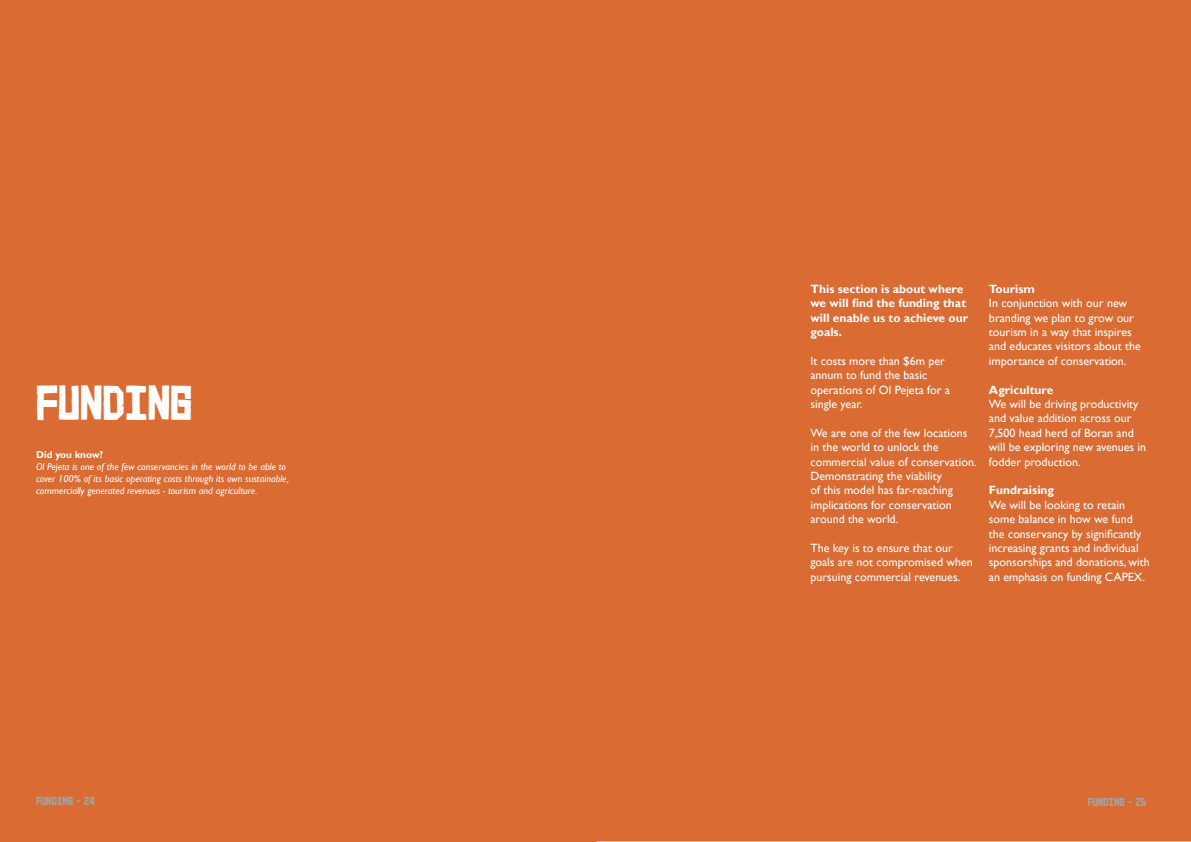
<style>
.page{position:relative;width:1191px;height:842px;background:#fff}
.page>*{position:absolute;margin:0;border:0;box-sizing:border-box;transform-origin:0 0}
.t1{font:38px "Earthwerk";color:#fffefd}
.t2{font:12px/14.4px "Gill Sans";color:#fffefd}
.t3{font:700 12px/14.4px "Gill Sans";color:#fffefd}
.t4{font:italic 10px/12px "Gill Sans";color:#fffefd}
.t5{font:700 10px "Gill Sans";color:#fffefd}
.t6{font:9px "Earthwerk";color:#a2a3a2}
</style>
<div class="page">
<div style="left:0;top:1px;width:596px;height:841px;background:#da6b33"></div>
<div style="left:596px;top:1px;width:594px;height:840px;background:#da6b33"></div>
<h1 class="t1" style="left:36px;top:376px;width:158px">FUNDING</h1>
<p class="t5" style="left:36px;top:449px;width:69px">Did you know?</p>
<p class="t4" style="left:36px;top:461px;width:254px">Ol Pejeta is one of the few conservancies in the world to be able to cover 100% of its basic operating costs through its own sustainable, commercially generated revenues - tourism and agriculture.</p>
<p class="t3" style="left:810px;top:281px;width:159px">This section is about where we will find the funding that will enable us to achieve our goals.</p>
<p class="t2" style="left:810px;top:353px;width:141px">It costs more than $6m per annum to fund the basic operations of Ol Pejeta for a single year.</p>
<p class="t2" style="left:810px;top:425px;width:168px">We are one of the few locations in the world to unlock the commercial value of conservation.<br>Demonstrating the viability<br>of this model has far-reaching implications for conservation around the world.</p>
<p class="t2" style="left:810px;top:540px;width:164px">The key is to ensure that our goals are not compromised when pursuing commercial revenues.</p>
<p class="t3" style="left:989px;top:281px;width:48px">Tourism</p>
<p class="t2" style="left:989px;top:296px;width:153px">In conjunction with our new branding we plan to grow our tourism in a way that inspires and educates visitors about the importance of conservation.</p>
<p class="t3" style="left:989px;top:382px;width:66px">Agriculture</p>
<p class="t2" style="left:989px;top:396px;width:158px">We will be driving productivity and value addition across our<br>7,500 head herd of Boran and will be exploring new avenues in fodder production.</p>
<p class="t3" style="left:989px;top:483px;width:67px">Fundraising</p>
<p class="t2" style="left:989px;top:497px;width:162px">We will be looking to retain some balance in how we fund the conservancy by significantly increasing grants and individual sponsorships and donations, with an emphasis on funding CAPEX.</p>
<p class="t6" style="left:36px;top:795px;width:60px">FUNDING - 24</p>
<p class="t6" style="left:1087px;top:795px;width:60px">FUNDING - 25</p>
</div>
